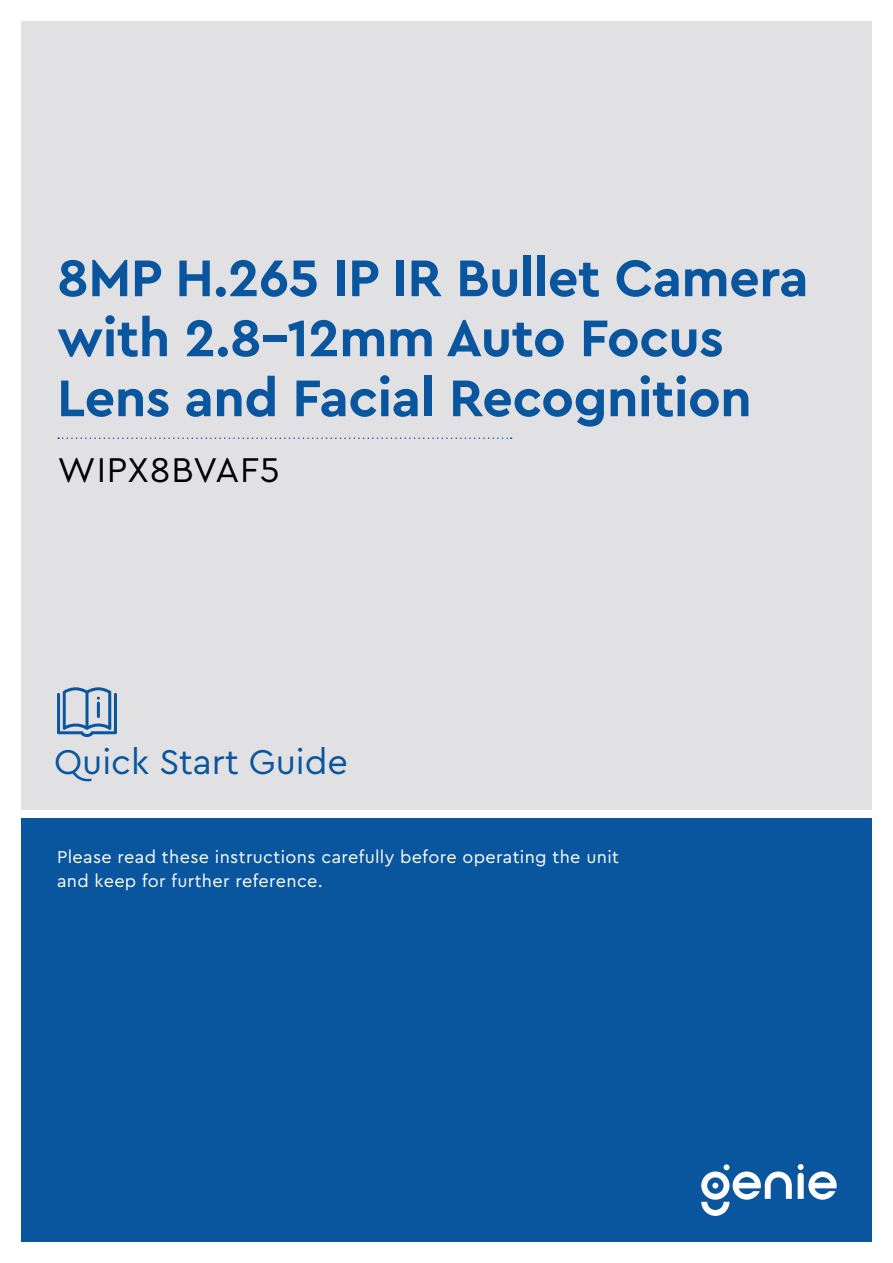
<style>
.page{position:relative;width:893px;height:1263px;background:#fff}
.page>*{position:absolute;margin:0;border:0;box-sizing:border-box;transform-origin:0 0}
.t1{font:700 54px/60px "Cera Pro";letter-spacing:-.01em;color:#09559e}
.t2{font:36px "Cera Pro";color:#09559e}
.t3{font:36px "Cera Pro";letter-spacing:.025em;color:#000}
.t4{font:18px/24px "Cera Pro";letter-spacing:.02em;color:#fff}
</style>
<div class="page">
<div style="left:22px;top:21px;width:850px;height:789px;background:#e1e1e4"></div>
<div style="left:21px;top:819px;width:851px;height:423px;background:#09559e"></div>
<svg style="left:57px;top:687px;width:60px;height:50px"></svg>
<svg style="left:58px;top:437px;width:454px;height:2px"></svg>
<svg style="left:798px;top:1164px;width:39px;height:36px"></svg>
<svg style="left:701px;top:1164px;width:91px;height:52px"></svg>
<p class="t1" style="left:57px;top:246px;width:753px">8MP H.265 IP IR Bullet Camera with 2.8-12mm Auto Focus<br>Lens and Facial Recognition</p>
<p class="t3" style="left:57px;top:446px;width:224px">WIPX8BVAF5</p>
<h2 class="t2" style="left:54px;top:738px;width:295px">Quick Start Guide</h2>
<p class="t4" style="left:57px;top:844px;width:563px">Please read these instructions carefully before operating the unit and keep for further reference.</p>
</div>
